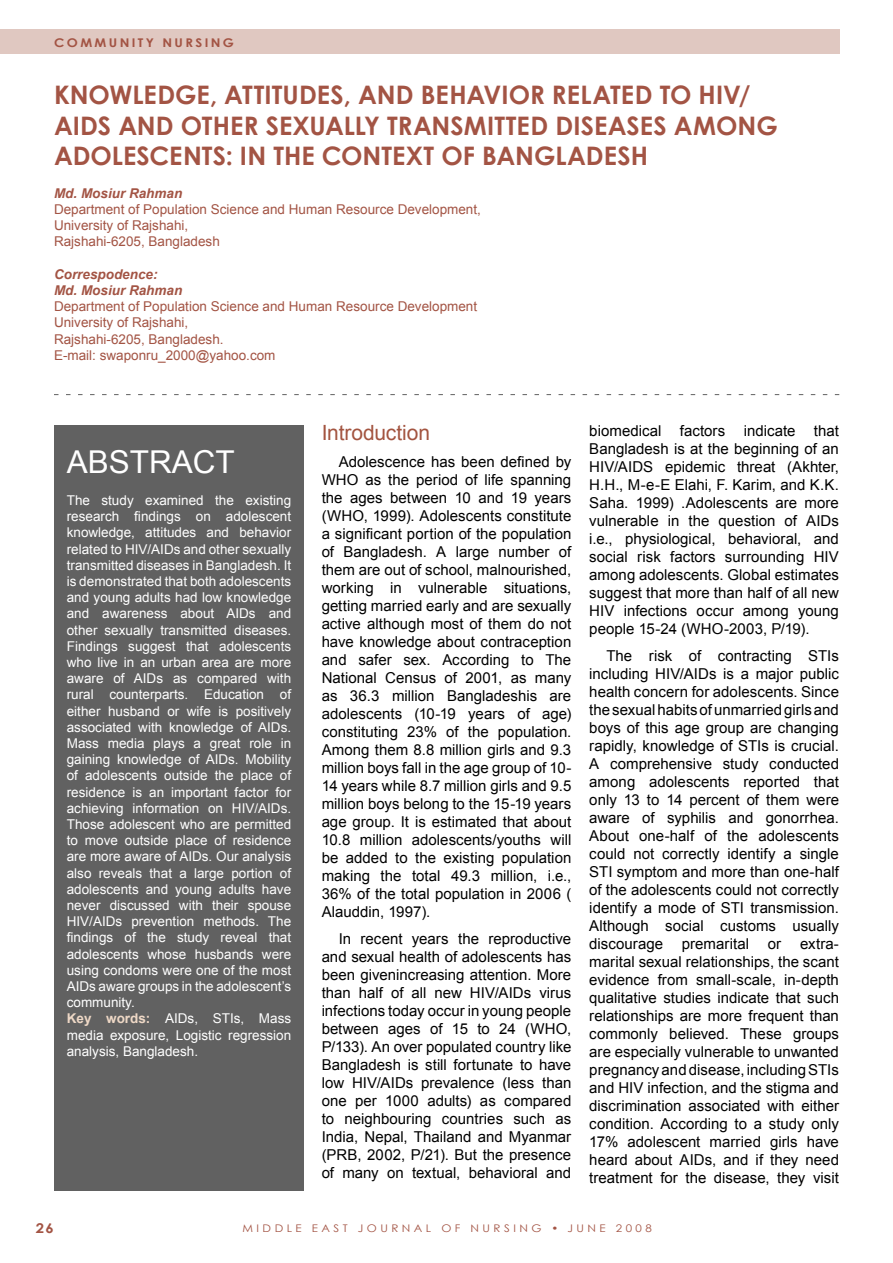
<style>
.page{position:relative;width:893px;height:1263px;background:#fff}
.page>*{position:absolute;margin:0;border:0;box-sizing:border-box;transform-origin:0 0}
.t1{font:31.5px "Arial";color:#fff}
.t2{font:700 25.5px "Century Gothic";letter-spacing:-.005em;color:#a35444}
.t3{font:21px "Arial";letter-spacing:-.005em;color:#a35440}
.t4{font:15px/18px "Arial";color:#000;text-align:justify}
.t5{font:13.5px/16.2px "Arial";color:#fff}
.t6{font:13.5px/16.2px "Arial";color:#a35444}
.t7{font:italic 700 13.5px/16.2px "Arial";color:#a35444}
.t8{font:700 13.5px "Century Gothic";color:#a35444;scale:1.1 1}
.t9{font:700 12px "Century Gothic";letter-spacing:.18em;color:#a35444;scale:1.1 1}
.t10{font:10.5px "Century Gothic";letter-spacing:.3em;color:#a35444;scale:1.1 1}
.s1{font-weight:700;color:#eed8c6}
.s2{font-weight:700}
</style>
<div class="page">
<div style="left:0;top:30px;width:840px;height:24px;background:#e0c8c1"></div>
<div style="left:54px;top:425px;width:250px;height:766px;background:#616161"></div>
<svg style="left:54px;top:394px;width:785px;height:1px"></svg>
<p class="t9" style="left:54px;top:33px;width:164px">COMMUNITY NURSING</p>
<h2 class="t2" style="left:54px;top:76px;width:18px">KNOWLED</h2>
<h2 class="t2" style="left:175px;top:76px;width:81px">GE, ATTITUDES</h2>
<h2 class="t2" style="left:344px;top:76px;width:34px">, AND</h2>
<h2 class="t2" style="left:421px;top:76px;width:17px">BEHAVIOR</h2>
<h2 class="t2" style="left:552px;top:76px;width:30px">RELATED</h2>
<h2 class="t2" style="left:660px;top:76px;width:92px">TO HIV/</h2>
<h2 class="t2" style="left:54px;top:106px;width:84px">AIDS AND</h2>
<h2 class="t2" style="left:181px;top:106px;width:36px">OTHER</h2>
<h2 class="t2" style="left:266px;top:106px;width:59px">SEXUALL</h2>
<h2 class="t2" style="left:364px;top:106px;width:50px">Y TRANSMITTED</h2>
<h2 class="t2" style="left:555px;top:106px;width:32px">DISEASES</h2>
<h2 class="t2" style="left:674px;top:106px;width:21px">AMON</h2>
<h2 class="t2" style="left:756px;top:106px;width:23px">G</h2>
<h2 class="t2" style="left:54px;top:137px;width:35px">ADOLESCENTS</h2>
<h2 class="t2" style="left:226px;top:137px;width:62px">: IN THE</h2>
<h2 class="t2" style="left:322px;top:137px;width:36px">CONTE</h2>
<h2 class="t2" style="left:406px;top:137px;width:94px">XTOF BAN</h2>
<h2 class="t2" style="left:534px;top:137px;width:38px">GLADESH</h2>
<p class="t7" style="left:54px;top:185px;width:130px">Md. Mosiur Rahman</p>
<p class="t6" style="left:54px;top:201px;width:428px">Department of Population Science and Human Resource Development,<br>University of Rajshahi,<br>Rajshahi-6205, Bangladesh</p>
<p class="t7" style="left:54px;top:266px;width:130px">Correspodence:<br>Md. Mosiur Rahman</p>
<p class="t6" style="left:54px;top:298px;width:425px">Department of Population Science and Human Resource Development University of Rajshahi,<br>Rajshahi-6205, Bangladesh.<br>E-mail: swaponru_2000@yahoo.com</p>
<h1 class="t1" style="left:67px;top:441px;width:170px">ABSTRACT</h1>
<p class="t5" style="left:67px;top:492px;width:226px">The study examined the existing research findings on adolescent knowledge, attitudes and behavior related to HIV/AIDs and other sexually transmitted diseases in Bangladesh. It is demonstrated that both adolescents and young adults had low knowledge and awareness about AIDs and other sexually transmitted diseases.<br>Findings suggest that adolescents who live in an urban area are more aware of AIDs as compared with rural counterparts. Education of either husband or wife is positively associated with knowledge of AIDs.<br>Mass media plays a great role in gaining knowledge of AIDs. Mobility of adolescents outside the place of residence is an important factor for achieving information on HIV/AIDs.<br>Those adolescent who are permitted to move outside place of residence are more aware of AIDs. Our analysis also reveals that a large portion of adolescents and young adults have never discussed with their spouse HIV/AIDs prevention methods. The findings of the study reveal that adolescents whose husbands were using condoms were one of the most AIDs aware groups in the adolescent’s community.<br><span class="s1">Key words:</span> AIDs, STIs, Mass media exposure, Logistic regression analysis, Bangladesh.</p>
<h3 class="t3" style="left:322px;top:419px;width:110px">Introduction</h3>
<p class="t4" style="left:322px;top:453px;width:251px;text-indent:17px">Adolescence has been defined by WHO as the period of life spanning the ages between 10 and 19 years (WHO, 1999). Adolescents constitute a significant portion of the population of Bangladesh. A large number of them are out of school, malnourished, working in vulnerable situations, getting married early and are sexually active although most of them do not have knowledge about contraception and safer sex. According to The National Census of 2001, as many as 36.3 million Bangladeshis are adolescents (10-19 years of age) constituting 23% of the population.<br>Among them 8.8 million girls and 9.3 million boys fall in the age group of 10- 14 years while 8.7 million girls and 9.5 million boys belong to the 15-19 years age group. It is estimated that about 10.8 million adolescents/youths will be added to the existing population making the total 49.3 million, i.e., 36% of the total population in 2006 ( Alauddin, 1997).</p>
<p class="t4" style="left:322px;top:929px;width:251px;text-indent:17px">In recent years the reproductive and sexual health of adolescents has been givenincreasing attention. More than half of all new HIV/AIDs virus infections today occur in young people between ages of 15 to 24 (WHO, P/133). An over populated country like Bangladesh is still fortunate to have low HIV/AIDs prevalence (less than one per 1000 adults) as compared to neighbouring countries such as India, Nepal, Thailand and Myanmar (PRB, 2002, P/21). But the presence of many on textual, behavioral and</p>
<p class="t4" style="left:589px;top:422px;width:251px">biomedical factors indicate that Bangladesh is at the beginning of an HIV/AIDS epidemic threat (Akhter, H.H., M-e-E Elahi, F. Karim, and K.K.<br>Saha. 1999) .Adolescents are more vulnerable in the question of AIDs i.e., physiological, behavioral, and social risk factors surrounding HIV among adolescents. Global estimates suggest that more than half of all new HIV infections occur among young people 15-24 (WHO-2003, P/19).</p>
<p class="t4" style="left:589px;top:646px;width:251px;text-indent:17px">The risk of contracting STIs including HIV/AIDs is a major public health concern for adolescents. Since the sexual habits of unmarried girls and boys of this age group are changing rapidly, knowledge of STIs is crucial.<br>A comprehensive study conducted among adolescents reported that only 13 to 14 percent of them were aware of syphilis and gonorrhea.<br>About one-half of the adolescents could not correctly identify a single STI symptom and more than one-half of the adolescents could not correctly identify a mode of STI transmission.<br>Although social customs usually discourage</p>
<p class="t4" style="left:682px;top:934px;width:69px">premarital</p>
<p class="t4" style="left:768px;top:934px;width:15px">or</p>
<p class="t4" style="left:589px;top:934px;width:251px;text-indent:211px">extra&shy;marital sexual relationships, the scant evidence from small-scale, in-depth qualitative studies indicate that such relationships are more frequent than commonly believed. These groups are especially vulnerable to unwanted pregnancy and disease, including STIs and HIV infection, and the stigma and discrimination associated with either condition. According to a study only 17% adolescent married girls have heard about AIDs, and if they need treatment for the disease, they visit</p>
<p class="t8" style="left:36px;top:1217px;width:16px">26</p>
<p class="t10" style="left:242px;top:1221px;width:374px">MIDDLE EAST JOURNAL OF NURSING <span class="s2">•</span> JUNE 2008</p>
</div>
